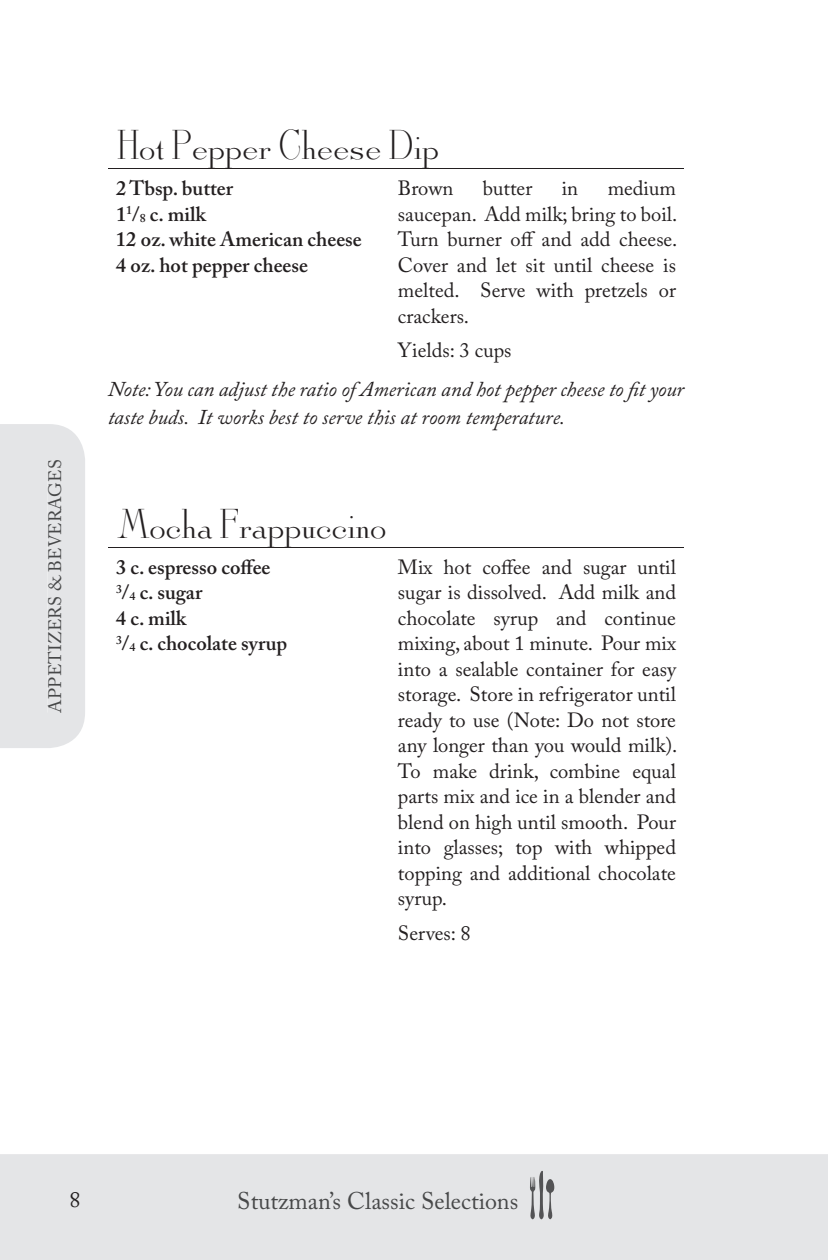
<style>
.page{position:relative;width:828px;height:1260px;background:#fff}
.page>*{position:absolute;margin:0;border:0;box-sizing:border-box;transform-origin:0 0}
.t1{font:40px "AT Sackers Solid Antique Roman";color:#231f20}
.t2{font:24px "Adobe Caslon Pro";color:#474849}
.t3{font:22px "Adobe Caslon Pro";color:#231f20}
.t4{font:italic 21px/28px "Adobe Caslon Pro";color:#231f20}
.t5{font:20.4px/25.6px "Adobe Caslon Pro";color:#231f20;text-align:justify}
.t6{font:600 20.4px/25.6px "Adobe Caslon Pro";color:#231f20}
.t7{font:18px "Adobe Caslon Pro";letter-spacing:.015em;color:#474849}
.s1{font-size:12px}
</style>
<div class="page">
<div style="left:0;top:1154px;width:828px;height:106px;background:#e4e5e7"></div>
<div style="left:239px;top:1191px;width:278px;height:18px;background:#e4e5e7"></div>
<svg style="left:530px;top:1171px;width:24px;height:48px"></svg>
<div style="left:0;top:424px;width:85px;height:324px;background:#e4e5e7"></div>
<div style="left:48px;top:461px;width:13px;height:252px;background:#e4e5e7"></div>
<hr style="left:108px;top:168px;width:576px;height:1px;background:#231f20">
<hr style="left:108px;top:547px;width:576px;height:1px;background:#231f20">
<p class="t7" style="left:44px;top:713px;width:255px;rotate:-90deg">APPETIZERS &amp; BEVERAGES</p>
<h1 class="t1" style="left:117px;top:121px;width:324px">Hot Pepper Cheese Dip</h1>
<p class="t6" style="left:116px;top:175px;width:247px">2 Tbsp. butter<br>1 <sup>1</sup> / <span class="s1">8</span> c. milk<br>12 oz. white American cheese<br>4 oz. hot pepper cheese</p>
<p class="t5" style="left:398px;top:175px;width:57px">Brown</p>
<p class="t5" style="left:483px;top:175px;width:51px">butter</p>
<p class="t5" style="left:562px;top:175px;width:18px">in</p>
<p class="t5" style="left:398px;top:175px;width:281px;text-indent:210px">medium saucepan. Add milk; bring to boil.<br>Turn burner off and add cheese.<br>Cover and let sit until cheese is melted. Serve with pretzels or crackers.</p>
<p class="t5" style="left:398px;top:337px;width:115px">Yields: 3 cups</p>
<p class="t4" style="left:108px;top:375px;width:578px">Note: You can adjust the ratio of American and hot pepper cheese to fit your taste buds. It works best to serve this at room temperature.</p>
<h1 class="t1" style="left:117px;top:500px;width:271px">Mocha Frappuccino</h1>
<p class="t6" style="left:116px;top:554px;width:173px">3 c. espresso coffee<br><sup>3</sup> / <span class="s1">4</span> c. sugar<br>4 c. milk<br><sup>3</sup> / <span class="s1">4</span> c. chocolate syrup</p>
<p class="t5" style="left:398px;top:554px;width:281px">Mix hot coffee and sugar until sugar is dissolved. Add milk and chocolate syrup and continue mixing, about 1 minute. Pour mix into a sealable container for easy storage. Store in refrigerator until ready to use (Note: Do not store any longer than you would milk).<br>To make drink, combine equal parts mix and ice in a blender and blend on high until smooth. Pour into glasses; top with whipped topping and additional chocolate syrup.</p>
<p class="t5" style="left:398px;top:920px;width:74px">Serves: 8</p>
<p class="t3" style="left:70px;top:1187px;width:12px">8</p>
<p class="t2" style="left:237px;top:1186px;width:282px">Stutzman’s Classic Selections</p>
</div>
